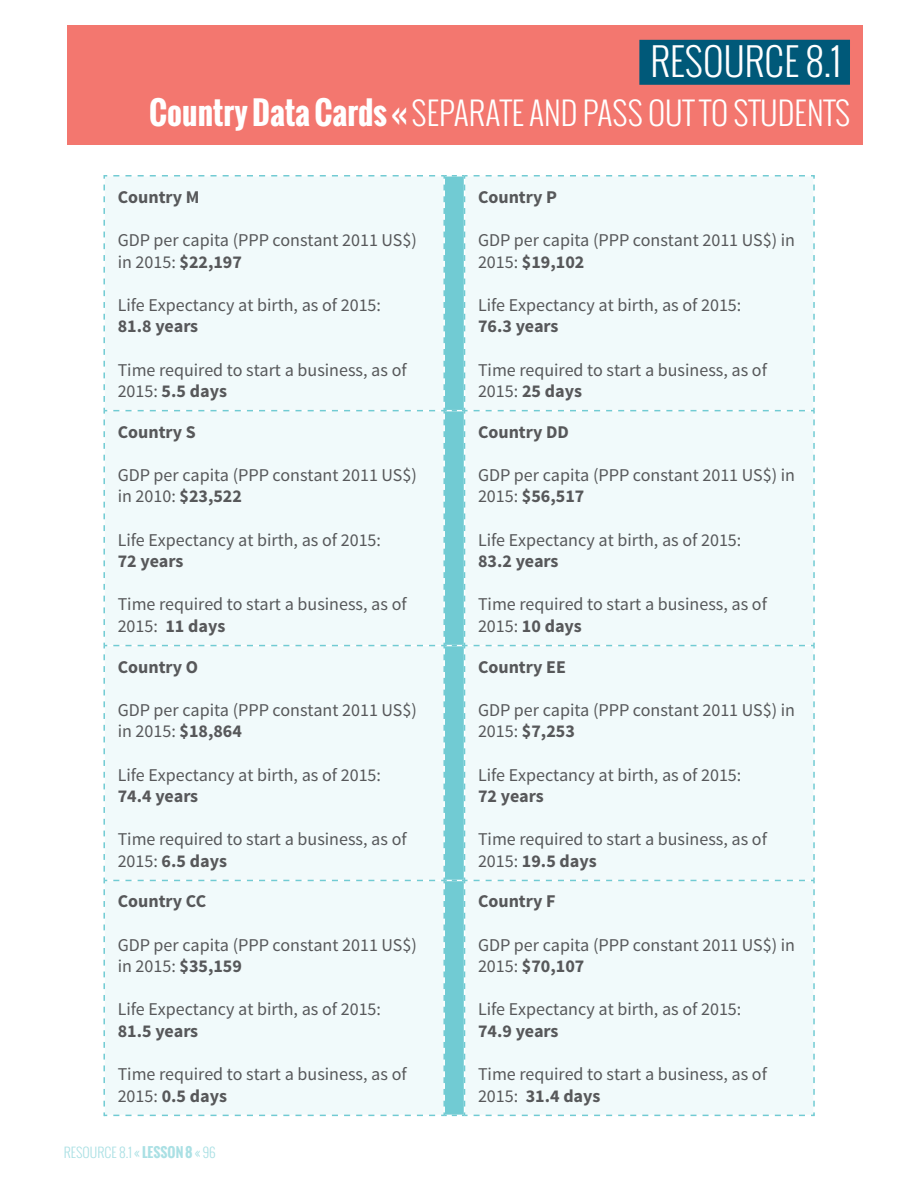
<style>
.page{position:relative;width:918px;height:1188px;background:#fff}
.page>*{position:absolute;margin:0;border:0;box-sizing:border-box;transform-origin:0 0}
.t1{font:300 37.8px "Oswald";color:#fff}
.t2{font:300 31.5px "Oswald";color:#fff}
.t3{font:18px/21.6px "Source Sans Pro";color:#57585a}
.t4{font:700 18px "Source Sans Pro";color:#57585a}
.Body_Text{font:300 13.5px "Oswald";color:#aae0e4}
.s1{font-weight:700}
</style>
<div class="page">
<div style="left:68px;top:25px;width:795px;height:119px;background:#f3776f"></div>
<div style="left:639px;top:40px;width:211px;height:45px;background:#005979"></div>
<svg style="left:103px;top:175px;width:10px;height:237px"></svg>
<svg style="left:103px;top:410px;width:4px;height:227px"></svg>
<svg style="left:103px;top:643px;width:4px;height:229px"></svg>
<svg style="left:103px;top:878px;width:4px;height:239px"></svg>
<div style="left:113px;top:175px;width:702px;height:942px;background:#f1fafb"></div>
<p class="t1" style="left:650px;top:36px;width:192px">RESOURCE 8.1</p>
<p class="t2" style="left:149px;top:91px;width:703px"><span class="s1">Country Data Cards «</span> SEPARATE AND PASS OUT TO STUDENTS</p>
<p class="t4" style="left:118px;top:185px;width:83px">Country M</p>
<p class="t3" style="left:118px;top:230px;width:301px">GDP per capita (PPP constant 2011 US$) in 2015: <span class="s1">$22,197</span></p>
<p class="t3" style="left:118px;top:294px;width:265px">Life Expectancy at birth, as of 2015:<br><span class="s1">81.8 years</span></p>
<p class="t3" style="left:118px;top:359px;width:290px">Time required to start a business, as of<br>2015: <span class="s1">5.5 days</span></p>
<p class="t4" style="left:118px;top:420px;width:80px">Country S</p>
<p class="t3" style="left:118px;top:464px;width:301px">GDP per capita (PPP constant 2011 US$) in 2010: <span class="s1">$23,522</span></p>
<p class="t3" style="left:118px;top:529px;width:265px">Life Expectancy at birth, as of 2015:<br><span class="s1">72 years</span></p>
<p class="t3" style="left:118px;top:594px;width:290px">Time required to start a business, as of<br>2015: <span class="s1">11 days</span></p>
<p class="t4" style="left:118px;top:655px;width:82px">Country O</p>
<p class="t3" style="left:118px;top:699px;width:301px">GDP per capita (PPP constant 2011 US$) in 2015: <span class="s1">$18,864</span></p>
<p class="t3" style="left:118px;top:764px;width:265px">Life Expectancy at birth, as of 2015:<br><span class="s1">74.4 years</span></p>
<p class="t3" style="left:118px;top:829px;width:290px">Time required to start a business, as of<br>2015: <span class="s1">6.5 days</span></p>
<p class="t4" style="left:118px;top:890px;width:90px">Country CC</p>
<p class="t3" style="left:118px;top:934px;width:301px">GDP per capita (PPP constant 2011 US$) in 2015: <span class="s1">$35,159</span></p>
<p class="t3" style="left:118px;top:999px;width:265px">Life Expectancy at birth, as of 2015:<br><span class="s1">81.5 years</span></p>
<p class="t3" style="left:118px;top:1064px;width:290px">Time required to start a business, as of<br>2015: <span class="s1">0.5 days</span></p>
<p class="Body_Text" style="left:64px;top:1143px;width:154px">RESOURCE 8.1 « <span class="s1">LESSON 8</span> « 96</p>
<p class="t4" style="left:478px;top:185px;width:81px">Country P</p>
<p class="t3" style="left:478px;top:230px;width:319px">GDP per capita (PPP constant 2011 US$) in<br>2015: <span class="s1">$19,102</span></p>
<p class="t3" style="left:478px;top:294px;width:265px">Life Expectancy at birth, as of 2015:<br><span class="s1">76.3 years</span></p>
<p class="t3" style="left:478px;top:359px;width:290px">Time required to start a business, as of<br>2015: <span class="s1">25 days</span></p>
<p class="t4" style="left:478px;top:420px;width:93px">Country DD</p>
<p class="t3" style="left:478px;top:464px;width:319px">GDP per capita (PPP constant 2011 US$) in<br>2015: <span class="s1">$56,517</span></p>
<p class="t3" style="left:478px;top:529px;width:265px">Life Expectancy at birth, as of 2015:<br><span class="s1">83.2 years</span></p>
<p class="t3" style="left:478px;top:594px;width:290px">Time required to start a business, as of<br>2015: <span class="s1">10 days</span></p>
<p class="t4" style="left:478px;top:655px;width:89px">Country EE</p>
<p class="t3" style="left:478px;top:699px;width:319px">GDP per capita (PPP constant 2011 US$) in<br>2015: <span class="s1">$7,253</span></p>
<p class="t3" style="left:478px;top:764px;width:265px">Life Expectancy at birth, as of 2015:<br><span class="s1">72 years</span></p>
<p class="t3" style="left:478px;top:829px;width:290px">Time required to start a business, as of<br>2015: <span class="s1">19.5 days</span></p>
<p class="t4" style="left:478px;top:890px;width:79px">Country F</p>
<p class="t3" style="left:478px;top:934px;width:319px">GDP per capita (PPP constant 2011 US$) in<br>2015: <span class="s1">$70,107</span></p>
<p class="t3" style="left:478px;top:999px;width:265px">Life Expectancy at birth, as of 2015:<br><span class="s1">74.9 years</span></p>
<p class="t3" style="left:478px;top:1064px;width:290px">Time required to start a business, as of<br>2015: <span class="s1">31.4 days</span></p>
</div>
